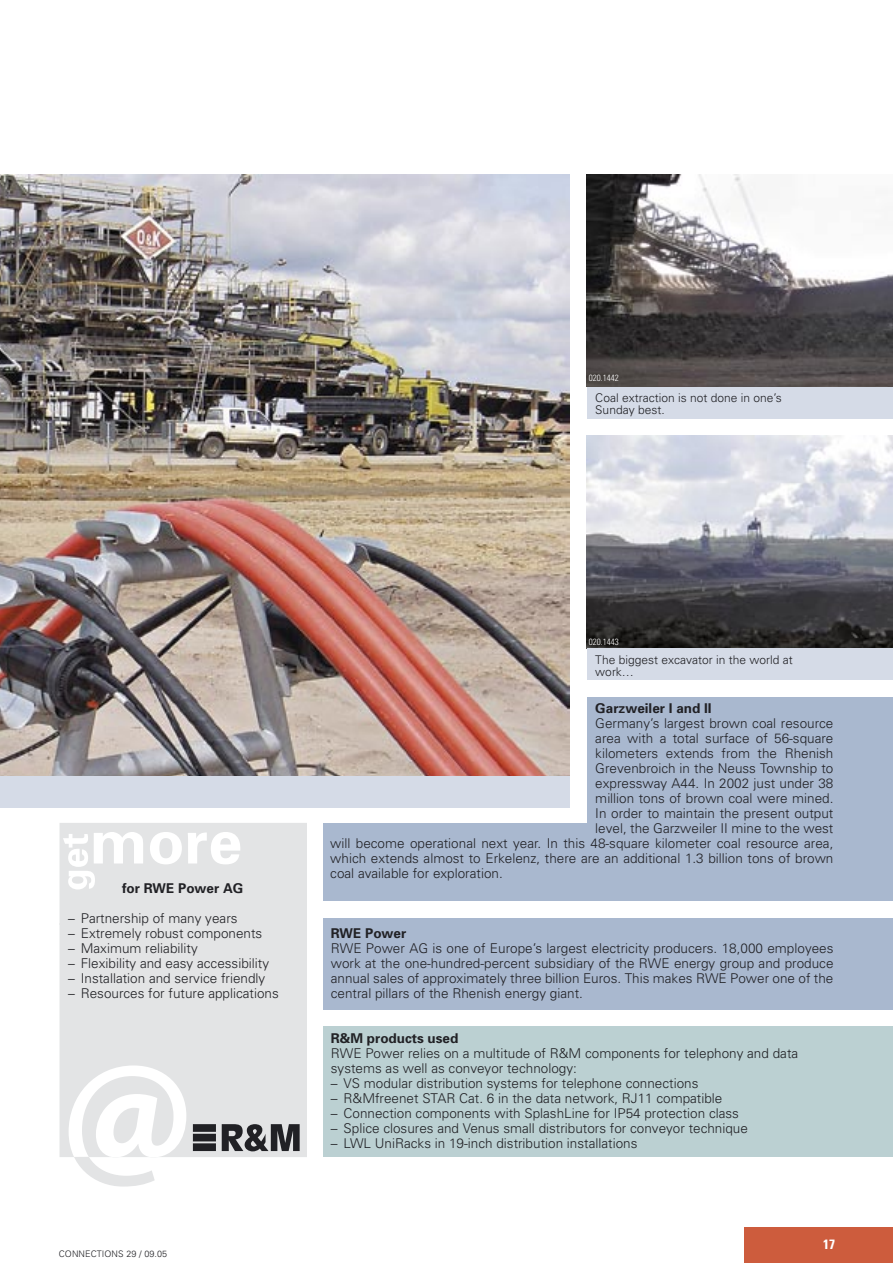
<style>
.page{position:relative;width:893px;height:1263px;background:#fff}
.page>*{position:absolute;margin:0;border:0;box-sizing:border-box;transform-origin:0 0}
.t1{font:300 13.5px/15px "Univers";color:#212125;text-align:justify}
.t2{font:700 13.5px "Univers";color:#212125}
.t3{font:700 condensed 13.5px "Univers";color:#fff}
.t4{font:300 12px/12px "Univers";color:#212125}
.t5{font:300 9px "Univers";letter-spacing:.01em;color:#212125}
.t6{font:300 condensed 9px "Univers";color:#fff}
</style>
<div class="page">
<div style="left:744px;top:1227px;width:149px;height:36px;background:#cd5c3d"></div>
<div style="left:587px;top:697px;width:306px;height:163px;background:#a9b8cf"></div>
<div style="left:323px;top:823px;width:570px;height:78px;background:#a9b8cf"></div>
<div style="left:323px;top:918px;width:570px;height:91px;background:#a9b8cf"></div>
<div style="left:60px;top:924px;width:246px;height:233px;background:#e3e4e5"></div>
<svg style="left:69px;top:1065px;width:117px;height:121px"></svg>
<svg style="left:193px;top:1124px;width:23px;height:27px"></svg>
<svg style="left:222px;top:1124px;width:78px;height:27px"></svg>
<svg style="left:60px;top:823px;width:246px;height:101px"></svg>
<div style="left:323px;top:1026px;width:570px;height:130px;background:#bbd0d2"></div>
<img style="left:0;top:174px;width:570px;height:602px">
<img style="left:587px;top:174px;width:306px;height:213px">
<img style="left:587px;top:436px;width:306px;height:212px">
<div style="left:0;top:776px;width:570px;height:32px;background:#d5dbe7"></div>
<div style="left:587px;top:387px;width:306px;height:32px;background:#d5dbe7"></div>
<div style="left:587px;top:648px;width:306px;height:32px;background:#d5dbe7"></div>
<p class="t6" style="left:589px;top:373px;width:31px">020.1442</p>
<p class="t4" style="left:595px;top:391px;width:188px">Coal extraction is not done in one’s<br>Sunday best.</p>
<p class="t2" style="left:122px;top:879px;width:123px">for RWE Power AG</p>
<p class="t1" style="left:68px;top:910px;width:171px">– Partnership of many years</p>
<p class="t1" style="left:68px;top:925px;width:196px">– Extremely robust components</p>
<p class="t1" style="left:68px;top:940px;width:131px">– Maximum reliability</p>
<p class="t1" style="left:68px;top:955px;width:203px">– Flexibility and easy accessibility</p>
<p class="t1" style="left:68px;top:970px;width:199px">– Installation and service friendly</p>
<p class="t1" style="left:68px;top:985px;width:212px">– Resources for future applications</p>
<p class="t5" style="left:59px;top:1248px;width:110px">CONNECTIONS 29 / 09.05</p>
<p class="t6" style="left:589px;top:636px;width:31px">020.1443</p>
<p class="t4" style="left:595px;top:653px;width:199px">The biggest excavator in the world at work…</p>
<p class="t2" style="left:595px;top:699px;width:118px">Garzweiler I and II</p>
<p class="t1" style="left:595px;top:715px;width:240px">Germany’s largest brown coal resource</p>
<p class="t1" style="left:595px;top:730px;width:240px">area with a total surface of 56-square</p>
<p class="t1" style="left:595px;top:745px;width:240px">kilometers extends from the Rhenish</p>
<p class="t1" style="left:595px;top:760px;width:240px">Grevenbroich in the Neuss Township to</p>
<p class="t1" style="left:595px;top:775px;width:240px">expressway A44. In 2002 just under 38</p>
<p class="t1" style="left:595px;top:790px;width:240px">million tons of brown coal were mined.</p>
<p class="t1" style="left:595px;top:805px;width:240px">In order to maintain the present output</p>
<p class="t1" style="left:595px;top:820px;width:240px">level, the Garzweiler II mine to the west</p>
<p class="t1" style="left:330px;top:835px;width:505px">will become operational next year. In this 48-square kilometer coal resource area,</p>
<p class="t1" style="left:330px;top:850px;width:505px">which extends almost to Erkelenz, there are an additional 1.3 billion tons of brown</p>
<p class="t1" style="left:330px;top:865px;width:174px">coal available for exploration.</p>
<p class="t2" style="left:331px;top:924px;width:77px">RWE Power</p>
<p class="t1" style="left:331px;top:940px;width:504px">RWE Power AG is one of Europe’s largest electricity producers. 18,000 employees work at the one-hundred-percent subsidiary of the RWE energy group and produce annual sales of approximately three billion Euros. This makes RWE Power one of the central pillars of the Rhenish energy giant.</p>
<p class="t2" style="left:331px;top:1029px;width:129px">R&amp;M products used</p>
<p class="t1" style="left:331px;top:1045px;width:469px">RWE Power relies on a multitude of R&amp;M components for telephony and data systems as well as conveyor technology:</p>
<p class="t1" style="left:331px;top:1075px;width:369px">– VS modular distribution systems for telephone connections</p>
<p class="t1" style="left:331px;top:1090px;width:393px">– R&amp;Mfreenet STAR Cat. 6 in the data network, RJ11 compatible</p>
<p class="t1" style="left:331px;top:1105px;width:410px">– Connection components with SplashLine for IP54 protection class</p>
<p class="t1" style="left:331px;top:1120px;width:419px">– Splice closures and Venus small distributors for conveyor technique</p>
<p class="t1" style="left:331px;top:1135px;width:308px">– LWL UniRacks in 19-inch distribution installations</p>
<p class="t3" style="left:823px;top:1236px;width:13px">17</p>
</div>
